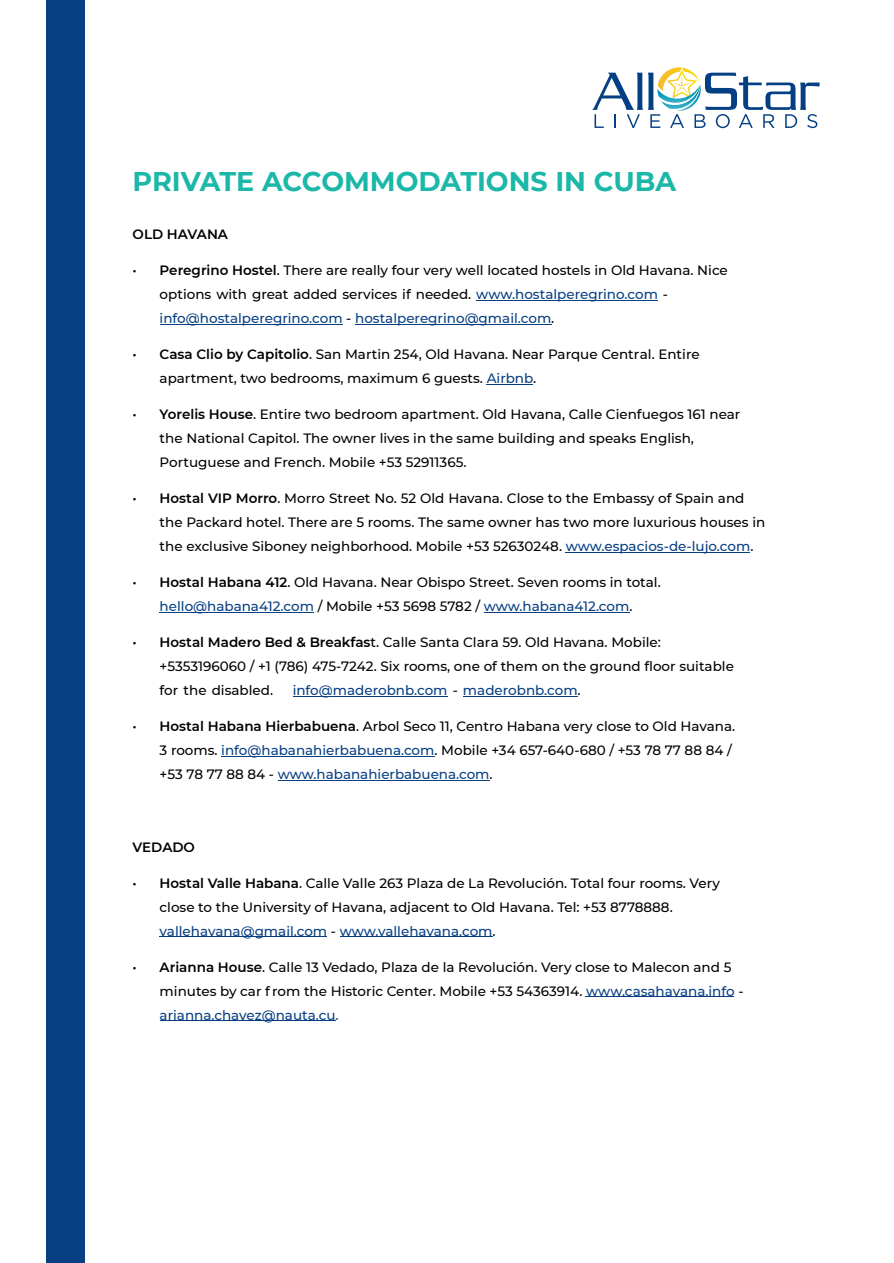
<style>
.page{position:relative;width:894px;height:1263px;background:#fff}
.page>*{position:absolute;margin:0;border:0;box-sizing:border-box;transform-origin:0 0}
.t1{font:700 27px "Montserrat";color:#1bb7a8}
.t2{font:500 13.5px/24px "Montserrat";color:#000}
.t3{font:500 13.5px "Montserrat";color:#083f83}
.t4{font:600 13.5px "Montserrat";color:#000}
.s1{font-weight:600}
.s2{color:#083f83}
.s3{color:#000}
</style>
<div class="page">
<hr style="left:486px;top:384px;width:47px;height:1px;background:#083f83">
<hr style="left:476px;top:300px;width:181px;height:1px;background:#083f83">
<hr style="left:159px;top:324px;width:183px;height:1px;background:#083f83">
<hr style="left:355px;top:324px;width:196px;height:1px;background:#083f83">
<hr style="left:565px;top:552px;width:184px;height:1px;background:#083f83">
<hr style="left:159px;top:612px;width:155px;height:1px;background:#083f83">
<hr style="left:483px;top:612px;width:146px;height:1px;background:#083f83">
<hr style="left:292px;top:696px;width:155px;height:1px;background:#083f83">
<hr style="left:462px;top:696px;width:115px;height:1px;background:#083f83">
<hr style="left:221px;top:756px;width:213px;height:1px;background:#083f83">
<hr style="left:278px;top:780px;width:211px;height:1px;background:#083f83">
<hr style="left:159px;top:936px;width:168px;height:1px;background:#083f83">
<hr style="left:339px;top:936px;width:153px;height:1px;background:#083f83">
<hr style="left:585px;top:996px;width:148px;height:1px;background:#083f83">
<hr style="left:159px;top:1020px;width:176px;height:1px;background:#083f83">
<div style="left:47px;top:0;width:38px;height:1263px;background:#083f83"></div>
<svg style="left:592px;top:67px;width:227px;height:61px"></svg>
<h1 class="t1" style="left:132px;top:165px;width:544px">PRIVATE ACCOMMODATIONS IN CUBA</h1>
<p class="t4" style="left:132px;top:226px;width:97px">OLD HAVANA</p>
<p class="t2" style="left:159px;top:259px;width:569px;text-indent:-27px">• <span class="s1">Peregrino Hostel</span>. There are really four very well located hostels in Old Havana. Nice options with great added services if needed. <span class="s2">www.hostalperegrino.com</span> - <span class="s2">info@hostalperegrino.com</span> - <span class="s2">hostalperegrino@gmail.com</span>.</p>
<p class="t2" style="left:159px;top:343px;width:541px;text-indent:-27px">• <span class="s1">Casa Clio by Capitolio</span>. San Martin 254, Old Havana. Near Parque Central. Entire apartment, two bedrooms, maximum 6 guests. <span class="s2">Airbnb</span>.</p>
<p class="t2" style="left:159px;top:403px;width:582px;text-indent:-27px">• <span class="s1">Yorelis House</span>. Entire two bedroom apartment. Old Havana, Calle Cienfuegos 161 near the National Capitol. The owner lives in the same building and speaks English,<br>Portuguese and French. Mobile +53 52911365.</p>
<p class="t2" style="left:159px;top:487px;width:607px;text-indent:-27px">• <span class="s1">Hostal VIP Morro</span>. Morro Street No. 52 Old Havana. Close to the Embassy of Spain and the Packard hotel. There are 5 rooms. The same owner has two more luxurious houses in the exclusive Siboney neighborhood. Mobile +53 52630248. <span class="s2">www.espacios-de-lujo.com</span>.</p>
<p class="t2" style="left:132px;top:571px;width:529px;text-align:center">• <span class="s1">Hostal Habana 412</span>. Old Havana. Near Obispo Street. Seven rooms in total. <span class="s2">hello@habana412.com</span> / Mobile +53 5698 5782 / <span class="s2">www.habana412.com</span>.</p>
<p class="t2" style="left:159px;top:631px;width:575px;text-indent:-27px">• <span class="s1">Hostal Madero Bed &amp; Breakfas</span>t. Calle Santa Clara 59. Old Havana. Mobile: +5353196060 / +1 (786) 475-7242. Six rooms, one of them on the ground floor suitable for the disabled.</p>
<p class="t3" style="left:292px;top:682px;width:289px">info@maderobnb.com <span class="s3">-</span> maderobnb.com<span class="s3">.</span></p>
<p class="t2" style="left:159px;top:715px;width:577px;text-indent:-27px">• <span class="s1">Hostal Habana Hierbabuena</span>. Arbol Seco 11, Centro Habana very close to Old Havana.<br>3 rooms. <span class="s2">info@habanahierbabuena.com</span>. Mobile +34 657-640-680 / +53 78 77 88 84 / +53 78 77 88 84 - <span class="s2">www.habanahierbabuena.com</span>.</p>
<p class="t4" style="left:132px;top:838px;width:64px">VEDADO</p>
<p class="t2" style="left:159px;top:871px;width:561px;text-indent:-27px">• <span class="s1">Hostal Valle Habana</span>. Calle Valle 263 Plaza de La Revolución. Total four rooms. Very close to the University of Havana, adjacent to Old Havana. Tel: +53 8778888. <span class="s2">vallehavana@gmail.com</span> - <span class="s2">www.vallehavana.com</span>.</p>
<p class="t2" style="left:159px;top:955px;width:585px;text-indent:-27px">• <span class="s1">Arianna House</span>. Calle 13 Vedado, Plaza de la Revolución. Very close to Malecon and 5 minutes by car f rom the Historic Center. Mobile +53 54363914. <span class="s2">www.casahavana.info</span> - <span class="s2">arianna.chavez@nauta.cu.</span></p>
</div>
